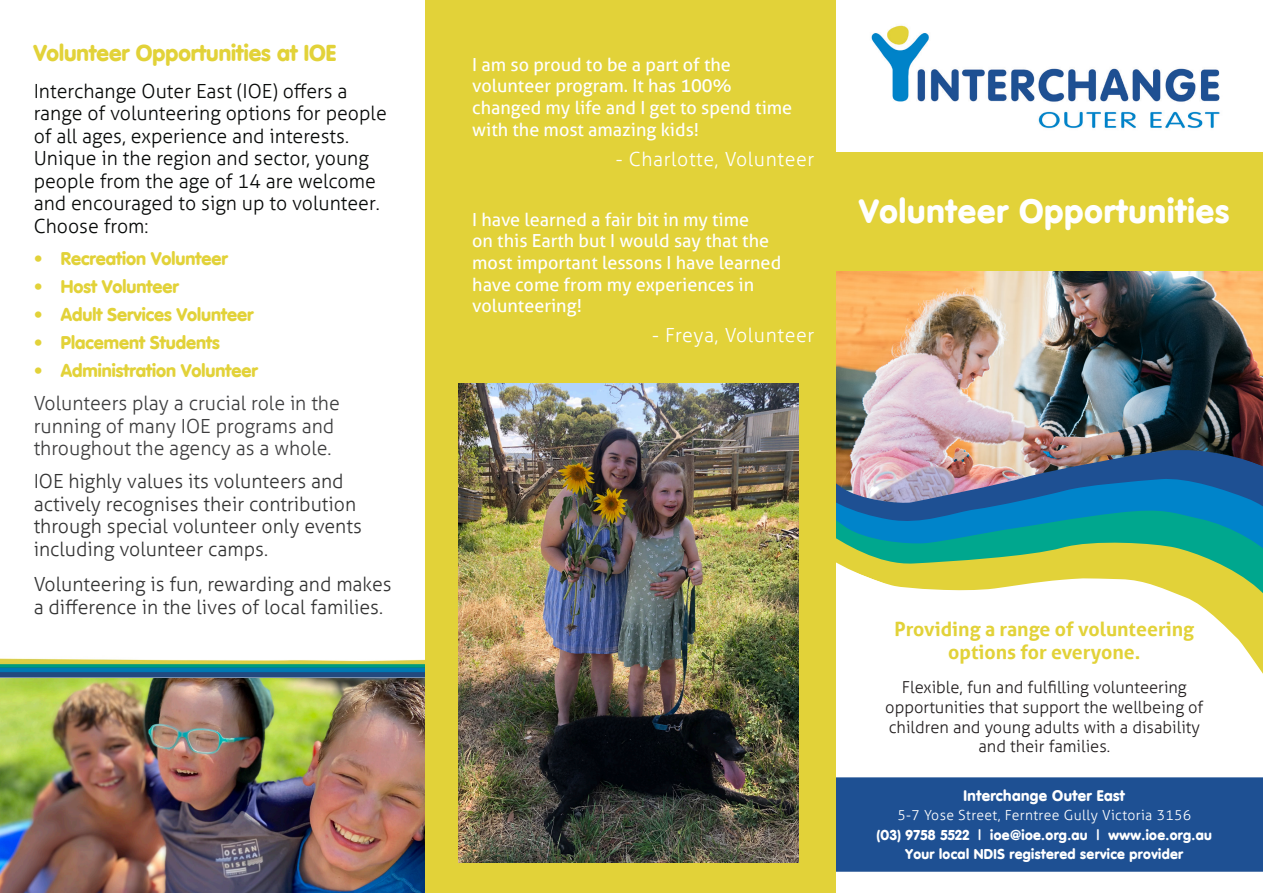
<style>
.page{position:relative;width:1263px;height:893px;background:#fff}
.page>*{position:absolute;margin:0;border:0;box-sizing:border-box;transform-origin:0 0}
.t1{font:500 52.5px "Androgyne";color:#fff}
.t2{font:900 33px "VAG Rounded Black S Si";letter-spacing:.03em;color:#fff}
.t3{font:900 22.5px "VAG Rounded Black S Si";color:#e2d239}
.Body_Copy{font:300 19.5px/22.5px "Aller";color:#080a09}
.Body_Copy-2{font:300 19.5px/22.5px "Aller";color:#343434}
.Body_Copy-3{font:300 19.5px/22.5px "Aller";color:#3e3e3f}
.t4{font:700 19.5px/23.4px "Aller";color:#e2d239;text-align:center}
.t5{font:300 19.5px "Aller";letter-spacing:.03em;color:#fff}
.t6{font:18px/21.6px "Aller";color:#fff}
.t7{font:900 18px "VAG Rounded Black S Si";color:#e2d239}
.t8{font:300 16.5px/19.8px "Aller";color:#231f20;text-align:center}
.Footer_Text{font:900 15px "VAG Rounded Black S Si";letter-spacing:.025em;color:#fff}
.Footer_Text-2{font:900 13.95px "VAG Rounded Black S Si";letter-spacing:.025em;color:#fff}
.Footer_Text-3{font:300 13.95px "Aller";letter-spacing:.025em;color:#fff}
</style>
<div class="page">
<img style="left:871px;top:25px;width:349px;height:104px">
<img style="left:835px;top:270px;width:428px;height:58px">
<div style="left:820px;top:152px;width:443px;height:118px;background:#e2d239"></div>
<img style="left:835px;top:328px;width:428px;height:367px">
<img style="left:0;top:678px;width:425px;height:215px">
<img style="left:0;top:658px;width:425px;height:20px">
<div style="left:835px;top:777px;width:428px;height:96px;background:#1e5093"></div>
<div style="left:425px;top:0;width:410px;height:893px;background:#e2d239"></div>
<img style="left:459px;top:384px;width:340px;height:479px">
<p class="t3" style="left:34px;top:39px;width:304px">Volunteer Opportunities at IOE</p>
<p class="Body_Copy" style="left:34px;top:80px;width:355px">Interchange Outer East (IOE) offers a range of volunteering options for people of all ages, experience and interests.<br>Unique in the region and sector, young people from the age of 14 are welcome and encouraged to sign up to volunteer.<br>Choose from:</p>
<p class="t7" style="left:34px;top:248px;width:196px">• Recreation Volunteer</p>
<p class="t7" style="left:34px;top:276px;width:147px">• Host Volunteer</p>
<p class="t7" style="left:34px;top:304px;width:221px">• Adult Services Volunteer</p>
<p class="t7" style="left:34px;top:332px;width:188px">• Placement Students</p>
<p class="t7" style="left:34px;top:360px;width:226px">• Administration Volunteer</p>
<p class="Body_Copy-3" style="left:34px;top:392px;width:308px">Volunteers play a crucial role in the running of many IOE programs and throughout the agency as a whole.</p>
<p class="Body_Copy-2" style="left:34px;top:470px;width:330px">IOE highly values its volunteers and actively recognises their contribution through special volunteer only events including volunteer camps.</p>
<p class="Body_Copy-2" style="left:34px;top:573px;width:359px">Volunteering is fun, rewarding and makes a difference in the lives of local families.</p>
<p class="t1" style="left:457px;top:39px;width:27px">“</p>
<p class="t6" style="left:472px;top:53px;width:321px">I am so proud to be a part of the volunteer program. It has 100% changed my life and I get to spend time with the most amazing kids!</p>
<p class="t5" style="left:616px;top:147px;width:200px">- Charlotte, Volunteer</p>
<p class="t6" style="left:472px;top:209px;width:310px">I have learned a fair bit in my time<br>on this Earth but I would say that the most important lessons I have learned have come from my experiences in volunteering!</p>
<p class="t5" style="left:652px;top:323px;width:164px">- Freya, Volunteer</p>
<p class="t2" style="left:859px;top:191px;width:371px">Volunteer Opportunities</p>
<p class="t4" style="left:894px;top:617px;width:301px">Providing a range of volunteering options for everyone.</p>
<p class="t8" style="left:885px;top:677px;width:320px">Flexible, fun and fulfilling volunteering opportunities that support the wellbeing of children and young adults with a disability and their families.</p>
<p class="Footer_Text" style="left:964px;top:786px;width:163px">Interchange Outer East</p>
<p class="Footer_Text-3" style="left:897px;top:807px;width:295px">5-7 Yose Street, Ferntree Gully Victoria 3156</p>
<p class="Footer_Text-2" style="left:877px;top:826px;width:337px">(03) 9758 5522 | ioe@ioe.org.au | www.ioe.org.au</p>
<p class="Footer_Text-2" style="left:905px;top:846px;width:279px">Your local NDIS registered service provider</p>
</div>
